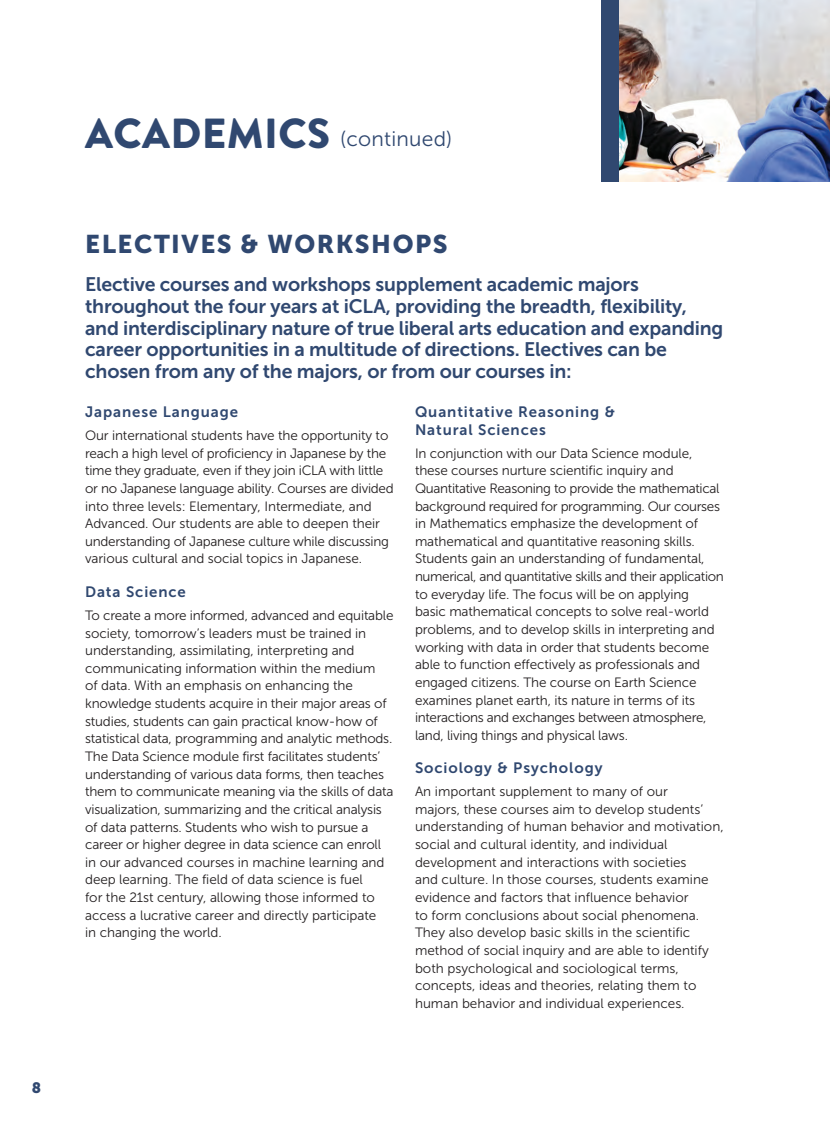
<style>
.page{position:relative;width:830px;height:1127px;background:#fff}
.page>*{position:absolute;margin:0;border:0;box-sizing:border-box;transform-origin:0 0}
.iCLA_Sub2{font:25.5px "Museo Sans 900";letter-spacing:.06em;color:#304870}
.iCLA_MainHeading{font:21px "Museo Sans 300";letter-spacing:.01em;color:#304870}
.iCLA_Highlight{font:19.5px/21.8px "Museo Sans 700";letter-spacing:-.01em;color:#304870}
.iCLA_Sub2-2{font:15px/17.7px "Museo Sans 700";letter-spacing:.06em;color:#304870}
.t1{font:15px "Museo Sans 900";color:#304870}
.iCLA_Body{font:13.5px/17.7px "Museo Sans 300";letter-spacing:-.01em;color:#231f20}
.s1{font-family:"Brandon Grotesque";font-weight:900;font-size:42px}
</style>
<div class="page">
<img style="left:617px;top:0;width:212px;height:181px">
<div style="left:600px;top:0;width:17px;height:181px;background:#304870"></div>
<p class="t1" style="left:32px;top:1079px;width:11px">8</p>
<p class="iCLA_MainHeading" style="left:85px;top:128px;width:368px"><span class="s1">ACADEMICS</span> (continued)</p>
<p class="iCLA_Sub2" style="left:85px;top:230px;width:364px">ELECTIVES &amp; WORKSHOPS</p>
<p class="iCLA_Highlight" style="left:85px;top:273px;width:639px">Elective courses and workshops supplement academic majors throughout the four years at iCLA, providing the breadth, flexibility, and interdisciplinary nature of true liberal arts education and expanding career opportunities in a multitude of directions. Electives can be chosen from any of the majors, or from our courses in:</p>
<p class="iCLA_Sub2-2" style="left:85px;top:403px;width:154px">Japanese Language</p>
<p class="iCLA_Body" style="left:85px;top:427px;width:310px">Our international students have the opportunity to reach a high level of proficiency in Japanese by the time they graduate, even if they join iCLA with little or no Japanese language ability. Courses are divided into three levels: Elementary, Intermediate, and Advanced. Our students are able to deepen their understanding of Japanese culture while discussing various cultural and social topics in Japanese.</p>
<p class="iCLA_Sub2-2" style="left:85px;top:583px;width:102px">Data Science</p>
<p class="iCLA_Body" style="left:85px;top:606px;width:310px">To create a more informed, advanced and equitable society, tomorrow’s leaders must be trained in understanding, assimilating, interpreting and communicating information within the medium<br>of data. With an emphasis on enhancing the knowledge students acquire in their major areas of studies, students can gain practical know-how of statistical data, programming and analytic methods.<br>The Data Science module first facilitates students’ understanding of various data forms, then teaches them to communicate meaning via the skills of data visualization, summarizing and the critical analysis of data patterns. Students who wish to pursue a career or higher degree in data science can enroll in our advanced courses in machine learning and deep learning. The field of data science is fuel<br>for the 21st century, allowing those informed to access a lucrative career and directly participate<br>in changing the world.</p>
<p class="iCLA_Sub2-2" style="left:415px;top:403px;width:201px">Quantitative Reasoning &amp;<br>Natural Sciences</p>
<p class="iCLA_Body" style="left:415px;top:444px;width:310px">In conjunction with our Data Science module, these courses nurture scientific inquiry and Quantitative Reasoning to provide the mathematical background required for programming. Our courses in Mathematics emphasize the development of mathematical and quantitative reasoning skills.<br>Students gain an understanding of fundamental, numerical, and quantitative skills and their application to everyday life. The focus will be on applying<br>basic mathematical concepts to solve real-world problems, and to develop skills in interpreting and working with data in order that students become able to function effectively as professionals and engaged citizens. The course on Earth Science examines planet earth, its nature in terms of its interactions and exchanges between atmosphere, land, living things and physical laws.</p>
<p class="iCLA_Sub2-2" style="left:415px;top:759px;width:189px">Sociology &amp; Psychology</p>
<p class="iCLA_Body" style="left:415px;top:783px;width:310px">An important supplement to many of our<br>majors, these courses aim to develop students’ understanding of human behavior and motivation, social and cultural identity, and individual development and interactions with societies<br>and culture. In those courses, students examine evidence and factors that influence behavior<br>to form conclusions about social phenomena.<br>They also develop basic skills in the scientific method of social inquiry and are able to identify both psychological and sociological terms, concepts, ideas and theories, relating them to human behavior and individual experiences.</p>
</div>
